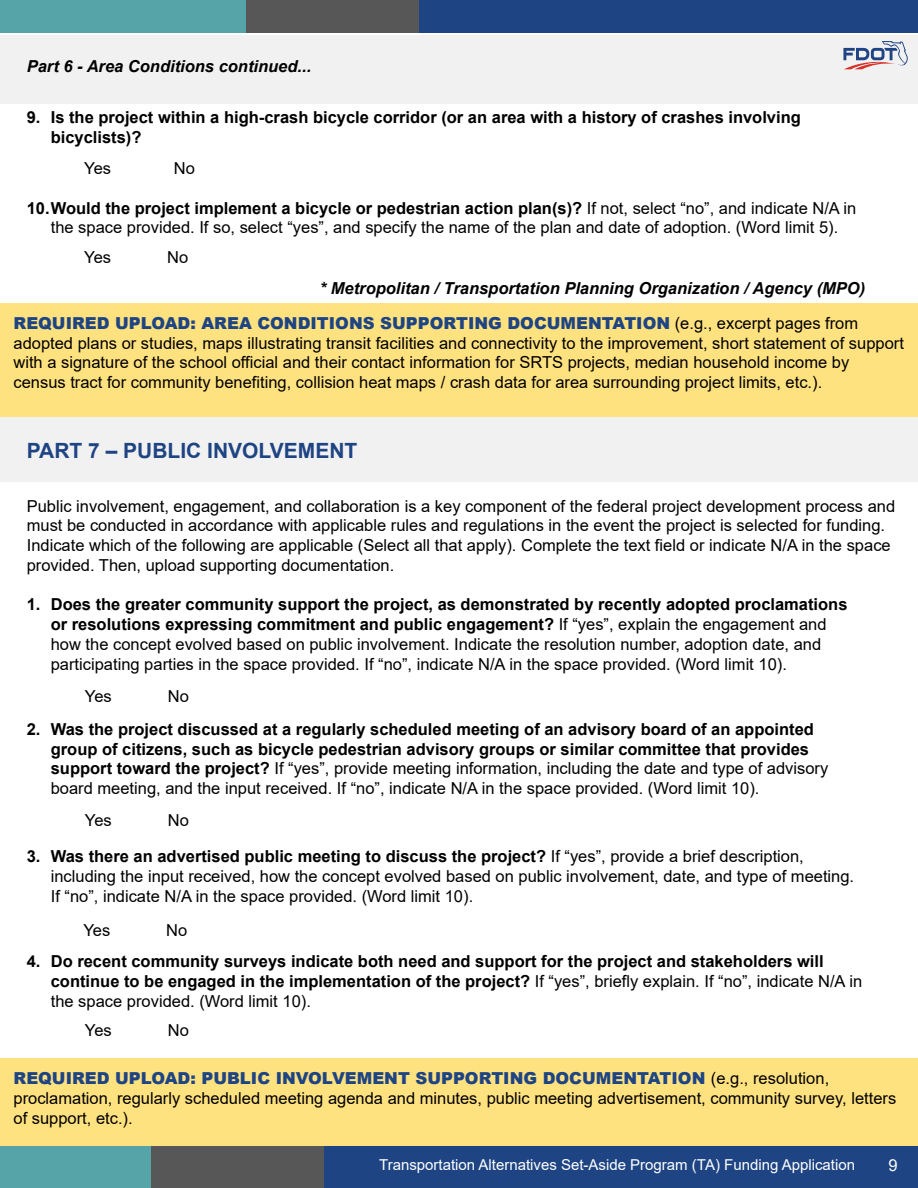
<style>
.page{position:relative;width:918px;height:1188px;background:#fff}
.page>*{position:absolute;margin:0;border:0;box-sizing:border-box;transform-origin:0 0}
.H1____Space{font:700 21px "Arial";color:#1e4483}
.t1{font:16.5px/19.8px "Arial";color:#000}
.t2{font:700 16.5px/19.8px "Arial";color:#000}
.t3{font:italic 700 16.5px "Arial";color:#000}
.t4{font:16.5px "Arial";color:#fff}
.t5{font:15px "Arial";color:#fff}
.s1{font-weight:700}
.s2{font-weight:900;color:#1e4483}
.s3{font-weight:400}
</style>
<div class="page">
<div style="left:0;top:1146px;width:169px;height:42px;background:#56a4a7"></div>
<div style="left:323px;top:1146px;width:595px;height:42px;background:#1e4483"></div>
<div style="left:151px;top:1146px;width:172px;height:42px;background:#575757"></div>
<div style="left:0;top:35px;width:918px;height:69px;background:#f1f1f1"></div>
<div style="left:0;top:417px;width:918px;height:65px;background:#f1f1f1"></div>
<div style="left:0;top:0;width:264px;height:33px;background:#56a4a7"></div>
<div style="left:418px;top:0;width:500px;height:33px;background:#1e4483"></div>
<div style="left:246px;top:0;width:172px;height:33px;background:#575757"></div>
<svg style="left:843px;top:41px;width:65px;height:28px"></svg>
<div style="left:0;top:303px;width:918px;height:114px;background:#ffe280"></div>
<div style="left:0;top:1058px;width:918px;height:88px;background:#ffe280"></div>
<p class="t3" style="left:27px;top:55px;width:286px">Part 6 - Area Conditions continued...</p>
<p class="t2" style="left:51px;top:107px;width:752px;text-indent:-24px">9. Is the project within a high-crash bicycle corridor (or an area with a history of crashes involving bicyclists)?</p>
<p class="t1" style="left:84px;top:158px;width:28px">Yes</p>
<p class="t1" style="left:174px;top:158px;width:23px">No</p>
<p class="t1" style="left:27px;top:198px;width:831px;text-align:center"><span class="s1">10.Would the project implement a bicycle or pedestrian action plan(s)?</span> If not, select “no”, and indicate N/A in the space provided. If so, select “yes”, and specify the name of the plan and date of adoption. (Word limit 5).</p>
<p class="t1" style="left:84px;top:248px;width:28px">Yes</p>
<p class="t1" style="left:167px;top:248px;width:23px">No</p>
<p class="t3" style="left:320px;top:278px;width:547px">* Metropolitan / Transportation Planning Organization / Agency (MPO)</p>
<p class="t1" style="left:14px;top:313px;width:892px"><span class="s2">REQUIRED UPLOAD: AREA CONDITIONS SUPPORTING DOCUMENTATION</span> (e.g., excerpt pages from adopted plans or studies, maps illustrating transit facilities and connectivity to the improvement, short statement of support with a signature of the school official and their contact information for SRTS projects, median household income by census tract for community benefiting, collision heat maps / crash data for area surrounding project limits, etc.).</p>
<h1 class="H1____Space" style="left:27px;top:436px;width:332px">PART 7 – PUBLIC INVOLVEMENT</h1>
<p class="t1" style="left:27px;top:496px;width:870px">Public involvement, engagement, and collaboration is a key component of the federal project development process and must be conducted in accordance with applicable rules and regulations in the event the project is selected for funding.<br>Indicate which of the following are applicable (Select all that apply). Complete the text field or indicate N/A in the space provided. Then, upload supporting documentation.</p>
<p class="t1" style="left:51px;top:594px;width:798px;text-indent:-24px"><span class="s1">1. Does the greater community support the project, as demonstrated by recently adopted proclamations or resolutions expressing commitment and public engagement?</span> If “yes”, explain the engagement and how the concept evolved based on public involvement. Indicate the resolution number, adoption date, and participating parties in the space provided. If “no”, indicate N/A in the space provided. (Word limit 10).</p>
<p class="t1" style="left:85px;top:686px;width:28px">Yes</p>
<p class="t1" style="left:168px;top:686px;width:23px">No</p>
<p class="t2" style="left:51px;top:719px;width:779px;text-indent:-24px">2. Was the project discussed at a regularly scheduled meeting of an advisory board of an appointed group of citizens, such as bicycle pedestrian advisory groups or similar committee that provides support toward the project? <span class="s3">If “yes”, provide meeting information, including the date and type of advisory board meeting, and the input received. If “no”, indicate N/A in the space provided. (Word limit 10).</span></p>
<p class="t1" style="left:85px;top:810px;width:28px">Yes</p>
<p class="t1" style="left:168px;top:810px;width:23px">No</p>
<p class="t1" style="left:51px;top:846px;width:805px;text-indent:-24px"><span class="s1">3. Was there an advertised public meeting to discuss the project?</span> If “yes”, provide a brief description, including the input received, how the concept evolved based on public involvement, date, and type of meeting.<br>If “no”, indicate N/A in the space provided. (Word limit 10).</p>
<p class="t1" style="left:83px;top:920px;width:28px">Yes</p>
<p class="t1" style="left:166px;top:920px;width:23px">No</p>
<p class="t2" style="left:51px;top:952px;width:813px;text-indent:-24px">4. Do recent community surveys indicate both need and support for the project and stakeholders will continue to be engaged in the implementation of the project? <span class="s3">If “yes”, briefly explain. If “no”, indicate N/A in the space provided. (Word limit 10).</span></p>
<p class="t1" style="left:85px;top:1020px;width:28px">Yes</p>
<p class="t1" style="left:168px;top:1020px;width:23px">No</p>
<p class="t1" style="left:14px;top:1068px;width:884px"><span class="s2">REQUIRED UPLOAD: PUBLIC INVOLVEMENT SUPPORTING DOCUMENTATION</span> (e.g., resolution, proclamation, regularly scheduled meeting agenda and minutes, public meeting advertisement, community survey, letters of support, etc.).</p>
<p class="t5" style="left:379px;top:1155px;width:478px">Transportation Alternatives Set-Aside Program (TA) Funding Application</p>
<p class="t4" style="left:888px;top:1154px;width:11px">9</p>
</div>
